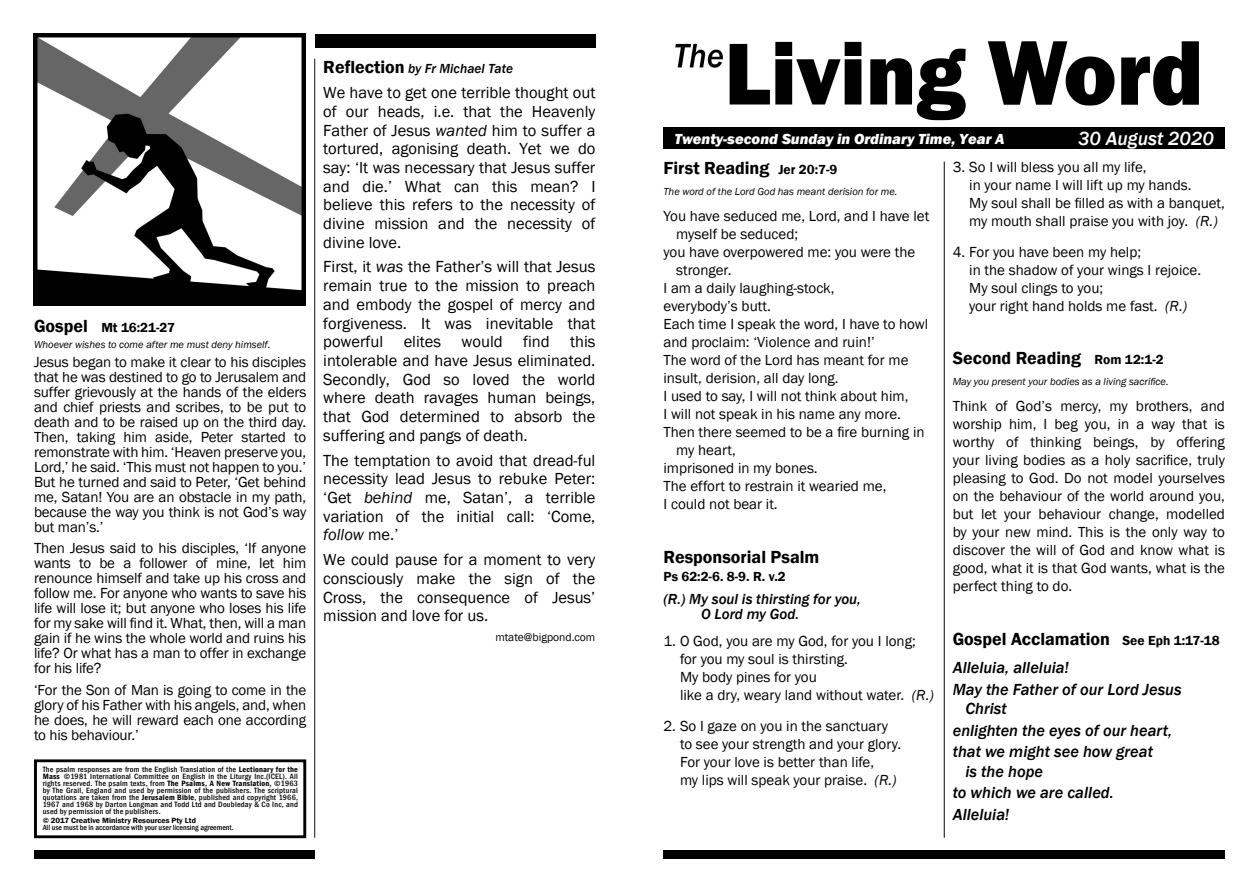
<style>
.page{position:relative;width:1259px;height:893px;background:#fff}
.page>*{position:absolute;margin:0;border:0;box-sizing:border-box;transform-origin:0 0}
.t1{font:italic 500 19.5px "Franklin Gothic";color:#fff}
.t2{font:600 18px "Franklin Gothic";color:#000}
.t3{font:16.5px/18.8px "Franklin Gothic";color:#000;text-align:justify}
.t4{font:italic 500 16.5px/21.6px "Franklin Gothic";color:#000}
.t5{font:15px/18px "Franklin Gothic";color:#000}
.t6{font:italic 500 15px/15px "Franklin Gothic";color:#000}
.t7{font:italic 800 15px "Franklin Gothic";color:#fff}
.t8{font:600 13.5px "Franklin Gothic";letter-spacing:-.005em;color:#000}
.t9{font:italic 500 13.5px "Franklin Gothic";color:#000}
.t10{font:11.55px "Franklin Gothic";color:#000}
.t11{font:italic 10.5px "Franklin Gothic";color:#000}
.t12{font:500 condensed 7.8px/7.1px "Franklin Gothic";letter-spacing:.025em;color:#000;text-align:justify;scale:1.04 1}
.t13{font:500 condensed 7.65px "Franklin Gothic";color:#000;scale:1.04 1}
.t14{font:600 7.65px "Franklin Gothic";color:#000;scale:1.04 1}
.s1{font-size:18px}
.s2{font-weight:600}
.s3{font-family:"Franklin Gothic Demi";font-weight:400;font-style:normal;font-size:18px}
.s4{font-style:italic}
.s5{font-size:13.5px}
</style>
<div class="page">
<div style="left:663px;top:128px;width:562px;height:21px;background:#000"></div>
<hr style="left:314px;top:59px;width:1px;height:779px;background:#000">
<div style="left:663px;top:850px;width:562px;height:9px;background:#000"></div>
<hr style="left:944px;top:162px;width:1px;height:676px;background:#000">
<div style="left:34px;top:850px;width:281px;height:9px;background:#000"></div>
<div style="left:315px;top:34px;width:280px;height:13px;background:#000"></div>
<div style="left:34px;top:759px;width:272px;height:79px;border:3px solid #000"></div>
<img style="left:675px;top:41px;width:524px;height:80px">
<img style="left:34px;top:34px;width:271px;height:271px">
<p class="t8" style="left:34px;top:319px;width:142px"><span class="s1">Gospel</span> Mt 16:21-27</p>
<p class="t11" style="left:34px;top:338px;width:238px">Whoever wishes to come after me must deny himself.</p>
<p class="t5" style="left:34px;top:355px;width:274px;line-height:15px;text-align:justify">Jesus began to make it clear to his disciples that he was destined to go to Jerusalem and suffer grievously at the hands of the elders and chief priests and scribes, to be put to death and to be raised up on the third day.<br>Then, taking him aside, Peter started to remonstrate with him. ‘Heaven preserve you, Lord,’ he said. ‘This must not happen to you.’ But he turned and said to Peter, ‘Get behind me, Satan! You are an obstacle in my path, because the way you think is not God’s way but man’s.’</p>
<p class="t5" style="left:34px;top:541px;width:274px;line-height:15px;text-align:justify">Then Jesus said to his disciples, ‘If anyone wants to be a follower of mine, let him renounce himself and take up his cross and follow me. For anyone who wants to save his life will lose it; but anyone who loses his life for my sake will find it. What, then, will a man gain if he wins the whole world and ruins his life? Or what has a man to offer in exchange for his life?</p>
<p class="t5" style="left:34px;top:683px;width:274px;line-height:15px;text-align:justify">‘For the Son of Man is going to come in the glory of his Father with his angels, and, when he does, he will reward each one according to his behaviour.’</p>
<p class="t12" style="left:43px;top:765px;width:247px">The psalm responses are from the English Translation of the <span class="s2">Lectionary for the Mass</span> ©1981 International Committee on English in the Liturgy Inc.(ICEL). All rights reserved. The psalm texts, from <span class="s2">The Psalms, A New Translation,</span> ©1963 by The Grail, England and used by permission of the publishers. The scriptural quotations are taken from the <span class="s2">Jerusalem Bible</span>, published and copyright 1966, 1967 and 1968 by Darton Longman and Todd Ltd and Doubleday &amp; Co Inc, and used by permission of the publishers.</p>
<p class="t14" style="left:43px;top:816px;width:149px">© 2017 Creative Ministry Resources Pty Ltd</p>
<p class="t13" style="left:43px;top:823px;width:185px">All use must be in accordance with your user licensing agreement.</p>
<p class="t9" style="left:323px;top:61px;width:191px"><span class="s3">Reflection</span> by Fr Michael Tate</p>
<p class="t3" style="left:323px;top:83px;width:274px">We have to get one terrible thought out of our heads, i.e. that the Heavenly Father of Jesus <span class="s4">wanted</span> him to suffer a tortured, agonising death. Yet we do say: ‘It was necessary that Jesus suffer and die.’ What can this mean? I believe this refers to the necessity of divine mission and the necessity of divine love.</p>
<p class="t3" style="left:323px;top:257px;width:274px">First, it <span class="s4">was</span> the Father’s will that Jesus remain true to the mission to preach and embody the gospel of mercy and forgiveness. It was inevitable that powerful elites would find this intolerable and have Jesus eliminated.<br>Secondly, God so loved the world where death ravages human beings, that God determined to absorb the suffering and pangs of death.</p>
<p class="t3" style="left:323px;top:450px;width:274px">The temptation to avoid that dread-ful necessity lead Jesus to rebuke Peter: ‘Get <span class="s4">behind</span> me, Satan’, a terrible variation of the initial call: ‘Come, <span class="s4">follow</span> me.’</p>
<p class="t3" style="left:323px;top:550px;width:274px">We could pause for a moment to very consciously make the sign of the Cross, the consequence of Jesus’ mission and love for us.</p>
<p class="t10" style="left:495px;top:631px;width:101px">mtate@bigpond.com</p>
<p class="t7" style="left:674px;top:130px;width:332px">Twenty-second Sunday in Ordinary Time, Year A</p>
<h1 class="t1" style="left:1078px;top:127px;width:137px">30 August 2020</h1>
<p class="t2" style="left:663px;top:157px;width:175px">First Reading <span class="s5">Jer 20:7-9</span></p>
<p class="t11" style="left:663px;top:185px;width:235px">The word of the Lord God has meant derision for me.</p>
<p class="t5" style="left:663px;top:208px;width:267px">You have seduced me, Lord, and I have let</p>
<p class="t5" style="left:676px;top:226px;width:123px">myself be seduced;</p>
<p class="t5" style="left:663px;top:244px;width:253px">you have overpowered me: you were the</p>
<p class="t5" style="left:676px;top:262px;width:57px">stronger.</p>
<p class="t5" style="left:663px;top:280px;width:173px">I am a daily laughing-stock,</p>
<p class="t5" style="left:663px;top:298px;width:109px">everybody’s butt.</p>
<p class="t5" style="left:663px;top:316px;width:266px">Each time I speak the word, I have to howl</p>
<p class="t5" style="left:663px;top:334px;width:213px">and proclaim: ‘Violence and ruin!’</p>
<p class="t5" style="left:663px;top:352px;width:246px">The word of the Lord has meant for me</p>
<p class="t5" style="left:663px;top:370px;width:177px">insult, derision, all day long.</p>
<p class="t5" style="left:663px;top:388px;width:246px">I used to say, I will not think about him,</p>
<p class="t5" style="left:663px;top:406px;width:239px">I will not speak in his name any more.</p>
<p class="t5" style="left:663px;top:424px;width:263px">Then there seemed to be a fire burning in</p>
<p class="t5" style="left:676px;top:442px;width:61px">my heart,</p>
<p class="t5" style="left:663px;top:460px;width:156px">imprisoned in my bones.</p>
<p class="t5" style="left:663px;top:478px;width:224px">The effort to restrain it wearied me,</p>
<p class="t5" style="left:663px;top:496px;width:116px">I could not bear it.</p>
<p class="t2" style="left:663px;top:546px;width:157px">Responsorial Psalm</p>
<p class="t8" style="left:663px;top:568px;width:124px">Ps 62:2-6. 8-9. R. v.2</p>
<p class="t6" style="left:701px;top:592px;width:161px;text-indent:-38px">(R.) My soul is thirsting for you,<br>O Lord my God.</p>
<p class="t5" style="left:680px;top:632px;width:255px;text-indent:-16px">1. O God, you are my God, for you I long; for you my soul is thirsting.<br>My body pines for you<br>like a dry, weary land without water. <span class="s4">(R.)</span></p>
<p class="t5" style="left:680px;top:717px;width:223px;text-indent:-16px">2. So I gaze on you in the sanctuary to see your strength and your glory.<br>For your love is better than life,<br>my lips will speak your praise. <span class="s4">(R.)</span></p>
<p class="t5" style="left:969px;top:158px;width:257px;text-indent:-16px">3. So I will bless you all my life,<br>in your name I will lift up my hands.<br>My soul shall be filled as with a banquet, my mouth shall praise you with joy. <span class="s4">(R.)</span></p>
<p class="t5" style="left:969px;top:243px;width:233px;text-indent:-16px">4. For you have been my help;<br>in the shadow of your wings I rejoice.<br>My soul clings to you;<br>your right hand holds me fast. <span class="s4">(R.)</span></p>
<p class="t2" style="left:952px;top:347px;width:212px">Second Reading <span class="s5">Rom 12:1-2</span></p>
<p class="t11" style="left:952px;top:375px;width:217px">May you present your bodies as a living sacrifice.</p>
<p class="t5" style="left:952px;top:398px;width:274px;text-align:justify">Think of God’s mercy, my brothers, and worship him, I beg you, in a way that is worthy of thinking beings, by offering your living bodies as a holy sacrifice, truly pleasing to God. Do not model yourselves on the behaviour of the world around you, but let your behaviour change, modelled by your new mind. This is the only way to discover the will of God and know what is good, what it is that God wants, what is the perfect thing to do.</p>
<p class="t2" style="left:952px;top:628px;width:269px">Gospel Acclamation <span class="s5">See Eph 1:17-18</span></p>
<p class="t4" style="left:952px;top:657px;width:230px">Alleluia, alleluia!<br>May the Father of our Lord Jesus</p>
<p class="t4" style="left:952px;top:698px;width:221px;text-indent:13px">Christ<br>enlighten the eyes of our heart, that we might see how great</p>
<p class="t4" style="left:952px;top:761px;width:162px;text-indent:13px">is the hope<br>to which we are called.<br>Alleluia!</p>
</div>
